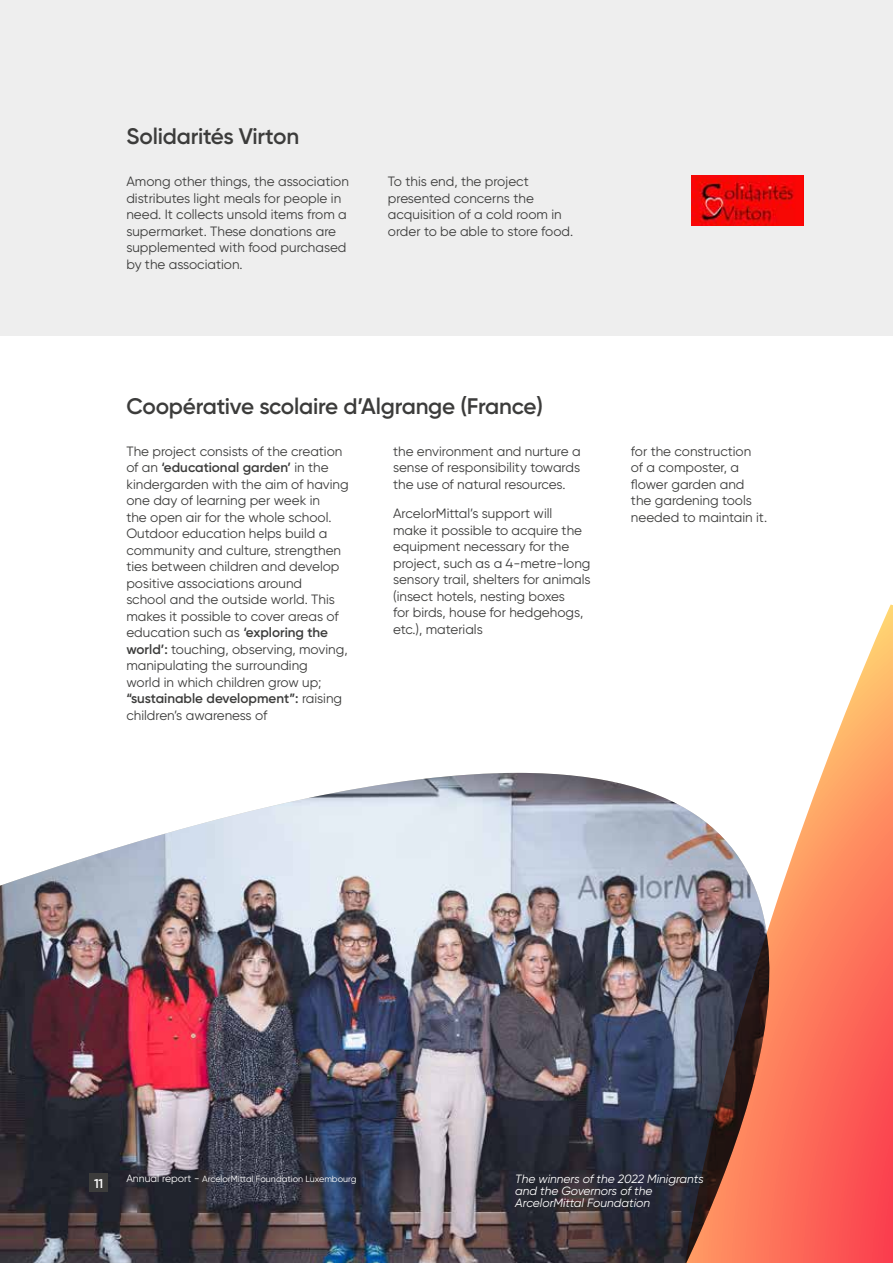
<style>
.page{position:relative;width:893px;height:1263px;background:#fff}
.page>*{position:absolute;margin:0;border:0;box-sizing:border-box;transform-origin:0 0}
.t1{font:600 22.5px "Gilroy";letter-spacing:-.01em;color:#3c3c3b}
.t2{font:13.5px/16.5px "Gilroy";color:#3c3c3b}
.t3{font:600 12.75px "Gilroy";color:#fff}
.t4{font:italic 12px/12px "Gilroy";color:#fff}
.t5{font:9px "Gilroy";color:#fff}
.s1{font-weight:600}
.s2{font-size:10.5px}
</style>
<div class="page">
<svg style="left:771px;top:604px;width:122px;height:659px"></svg>
<img style="left:0;top:773px;width:771px;height:490px">
<div style="left:0;top:0;width:893px;height:336px;background:#eee"></div>
<div style="left:89px;top:1174px;width:19px;height:18px;background:#3c3c3b"></div>
<img style="left:691px;top:175px;width:113px;height:51px">
<h1 class="t1" style="left:126px;top:123px;width:174px">Solidarités Virton</h1>
<p class="t2" style="left:126px;top:173px;width:224px">Among other things, the association distributes light meals for people in need. It collects unsold items from a supermarket. These donations are supplemented with food purchased by the association.</p>
<p class="t2" style="left:388px;top:173px;width:187px">To this end, the project presented concerns the acquisition of a cold room in order to be able to store food.</p>
<h1 class="t1" style="left:126px;top:392px;width:418px">Coopérative scolaire d’Algrange (France)</h1>
<p class="t2" style="left:126px;top:443px;width:224px">The project consists of the creation of an <span class="s1">‘educational garden’</span> in the kindergarden with the aim of having one day of learning per week in<br>the open air for the whole school.<br>Outdoor education helps build a community and culture, strengthen ties between children and develop positive associations around<br>school and the outside world. This makes it possible to cover areas of education such as <span class="s1">‘exploring the world’:</span> touching, observing, moving, manipulating the surrounding<br>world in which children grow up; <span class="s1">“sustainable development”:</span> raising children’s awareness of</p>
<p class="t2" style="left:393px;top:443px;width:189px;text-align:justify">the environment and nurture a sense of responsibility towards the use of natural resources.</p>
<p class="t2" style="left:393px;top:505px;width:199px">ArcelorMittal’s support will<br>make it possible to acquire the equipment necessary for the project, such as a 4-metre-long sensory trail, shelters for animals (insect hotels, nesting boxes<br>for birds, house for hedgehogs, etc.), materials</p>
<p class="t2" style="left:631px;top:443px;width:138px">for the construction<br>of a composter, a flower garden and the gardening tools needed to maintain it.</p>
<p class="t3" style="left:94px;top:1176px;width:11px">11</p>
<p class="t5" style="left:126px;top:1173px;width:232px"><span class="s2">Annual report -</span> ArcelorMittal Foundation Luxembourg</p>
<p class="t4" style="left:515px;top:1173px;width:190px">The winners of the 2022 Minigrants and the Governors of the<br>ArcelorMittal Foundation</p>
</div>
